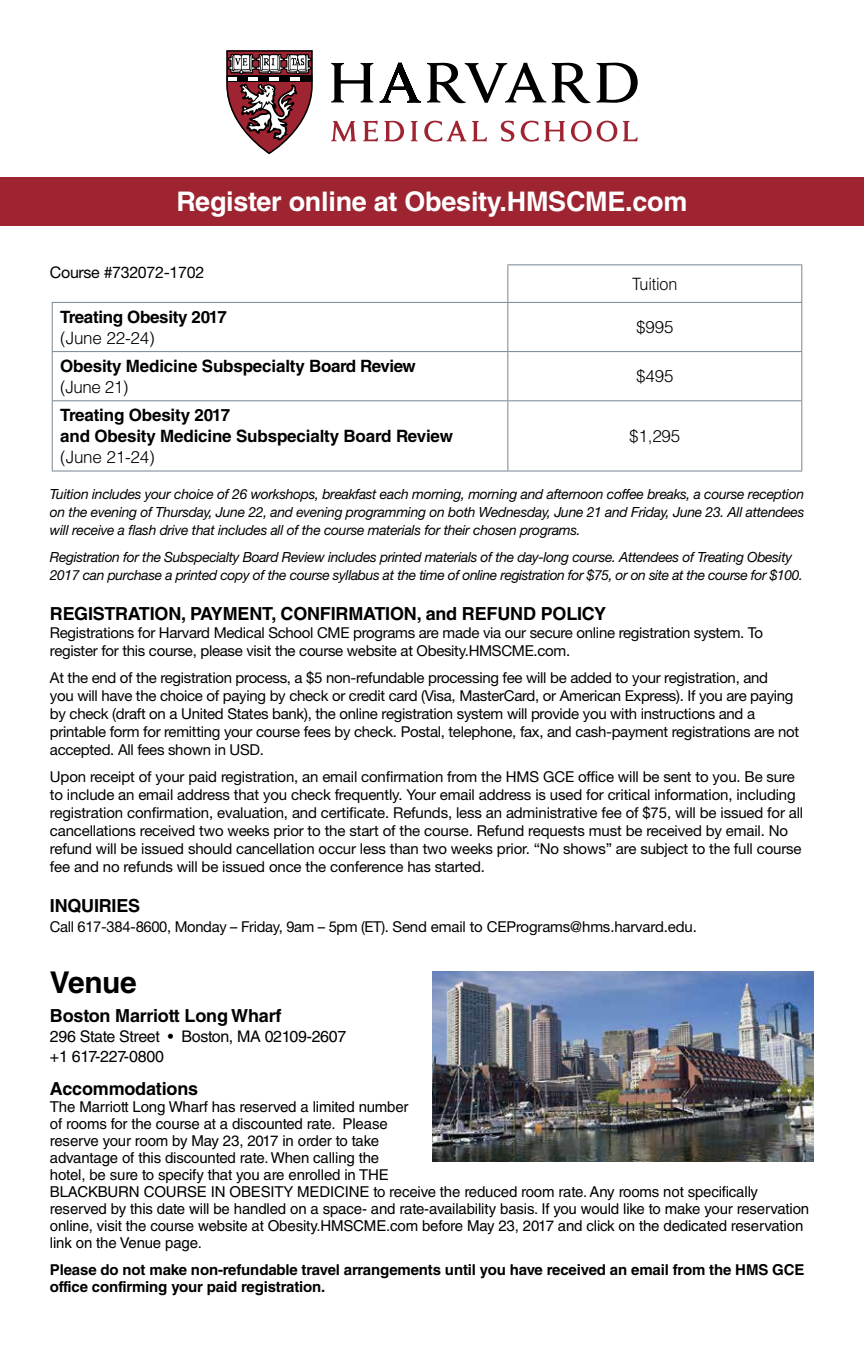
<style>
.page{position:relative;width:864px;height:1368px;background:#fff}
.page>*{position:absolute;margin:0;border:0;box-sizing:border-box;transform-origin:0 0}
.t1{font:700 30px "Helvetica LT Std";letter-spacing:-.015em;color:#000}
.t2{font:700 27px "Helvetica LT Std";letter-spacing:-.01em;color:#fff}
.t3{font:700 18px "Helvetica LT Std";letter-spacing:-.01em;color:#000}
.t4{font:700 17px/21px "Helvetica LT Std";letter-spacing:-.01em;color:#000}
.t5{font:300 17px "Helvetica LT Std";letter-spacing:-.01em;color:#000}
.t6{font:300 17px "Helvetica LT Std";letter-spacing:-.01em;color:#000;scale:.95 1}
.t7{font:16px/20px "Helvetica LT Std";letter-spacing:-.02em;color:#000}
.t8{font:16px "Helvetica Neue LT Std";letter-spacing:-.02em;color:#000}
.t9{font:15px/18px "Helvetica Neue LT Std";letter-spacing:-.02em;color:#000}
.t10{font:15px/17px "Helvetica LT Std";letter-spacing:-.01em;color:#000}
.t11{font:700 15px/17px "Helvetica LT Std";letter-spacing:-.01em;color:#000}
.t12{font:italic 14px/18px "Helvetica Neue LT Std";letter-spacing:-.025em;color:#000;text-align:justify}
</style>
<div class="page">
<svg style="left:331px;top:63px;width:307px;height:40px"></svg>
<svg style="left:331px;top:121px;width:307px;height:21px"></svg>
<svg style="left:226px;top:50px;width:87px;height:104px"></svg>
<svg style="left:52px;top:265px;width:749px;height:206px"></svg>
<hr style="left:507px;top:264px;width:295px;height:1px;background:#778592">
<hr style="left:507px;top:265px;width:1px;height:37px;background:#778592">
<hr style="left:801px;top:265px;width:1px;height:37px;background:#778592">
<hr style="left:52px;top:302px;width:456px;height:1px;background:#778592">
<hr style="left:52px;top:303px;width:1px;height:48px;background:#778592">
<hr style="left:508px;top:302px;width:294px;height:1px;background:#778592">
<hr style="left:507px;top:303px;width:1px;height:48px;background:#778592">
<hr style="left:801px;top:303px;width:1px;height:48px;background:#778592">
<hr style="left:52px;top:351px;width:456px;height:1px;background:#778592">
<hr style="left:52px;top:352px;width:1px;height:48px;background:#778592">
<hr style="left:508px;top:351px;width:294px;height:1px;background:#778592">
<hr style="left:507px;top:352px;width:1px;height:48px;background:#778592">
<hr style="left:801px;top:352px;width:1px;height:48px;background:#778592">
<hr style="left:52px;top:400px;width:456px;height:1px;background:#778592">
<hr style="left:52px;top:401px;width:1px;height:70px;background:#778592">
<hr style="left:508px;top:400px;width:294px;height:1px;background:#778592">
<hr style="left:507px;top:401px;width:1px;height:70px;background:#778592">
<hr style="left:801px;top:401px;width:1px;height:70px;background:#778592">
<hr style="left:52px;top:471px;width:456px;height:1px;background:#778592">
<hr style="left:508px;top:471px;width:294px;height:1px;background:#778592">
<div style="left:0;top:177px;width:864px;height:49px;background:#9e2432"></div>
<img style="left:433px;top:972px;width:380px;height:190px">
<h2 class="t2" style="left:177px;top:185px;width:512px">Register online at Obesity.HMSCME.com</h2>
<p class="t8" style="left:50px;top:263px;width:156px">Course #732072-1702</p>
<p class="t4" style="left:60px;top:306px;width:168px">Treating Obesity 2017</p>
<p class="t5" style="left:60px;top:327px;width:96px">(June 22-24)</p>
<p class="t4" style="left:60px;top:355px;width:357px">Obesity Medicine Subspecialty Board Review</p>
<p class="t5" style="left:60px;top:376px;width:70px">(June 21)</p>
<p class="t4" style="left:60px;top:404px;width:394px">Treating Obesity 2017<br>and Obesity Medicine Subspecialty Board Review</p>
<p class="t5" style="left:60px;top:446px;width:96px">(June 21-24)</p>
<p class="t6" style="left:632px;top:273px;width:49px">Tuition</p>
<p class="t5" style="left:636px;top:316px;width:39px">$995</p>
<p class="t5" style="left:636px;top:366px;width:39px">$495</p>
<p class="t5" style="left:629px;top:425px;width:53px">$1,295</p>
<p class="t12" style="left:50px;top:484px;width:756px">Tuition includes your choice of 26 workshops, breakfast each morning, morning and afternoon coffee breaks, a course reception on the evening of Thursday, June 22, and evening programming on both Wednesday, June 21 and Friday, June 23. All attendees will receive a flash drive that includes all of the course materials for their chosen programs.</p>
<p class="t12" style="left:50px;top:547px;width:754px">Registration for the Subspecialty Board Review includes printed materials of the day-long course. Attendees of Treating Obesity<br>2017 can purchase a printed copy of the course syllabus at the time of online registration for $75, or on site at the course for $100.</p>
<p class="t3" style="left:50px;top:602px;width:558px">REGISTRATION, PAYMENT, CONFIRMATION, and REFUND POLICY</p>
<p class="t9" style="left:50px;top:623px;width:715px">Registrations for Harvard Medical School CME programs are made via our secure online registration system. To register for this course, please visit the course website at Obesity.HMSCME.com.</p>
<p class="t9" style="left:50px;top:668px;width:751px">At the end of the registration process, a $5 non-refundable processing fee will be added to your registration, and<br>you will have the choice of paying by check or credit card (Visa, MasterCard, or American Express). If you are paying by check (draft on a United States bank), the online registration system will provide you with instructions and a printable form for remitting your course fees by check. Postal, telephone, fax, and cash-payment registrations are not accepted. All fees shown in USD.</p>
<p class="t9" style="left:50px;top:767px;width:755px">Upon receipt of your paid registration, an email confirmation from the HMS GCE office will be sent to you. Be sure to include an email address that you check frequently. Your email address is used for critical information, including registration confirmation, evaluation, and certificate. Refunds, less an administrative fee of $75, will be issued for all cancellations received two weeks prior to the start of the course. Refund requests must be received by email. No refund will be issued should cancellation occur less than two weeks prior. “No shows” are subject to the full course fee and no refunds will be issued once the conference has started.</p>
<p class="t3" style="left:50px;top:894px;width:92px">INQUIRIES</p>
<p class="t9" style="left:50px;top:917px;width:648px">Call 617-384-8600, Monday – Friday, 9am – 5pm (ET). Send email to CEPrograms@hms.harvard.edu.</p>
<h1 class="t1" style="left:50px;top:964px;width:89px">Venue</h1>
<p class="t3" style="left:50px;top:1005px;width:233px">Boston Marriott Long Wharf</p>
<p class="t7" style="left:50px;top:1026px;width:298px">296 State Street • Boston, MA 02109-2607 +1 617-227-0800</p>
<p class="t3" style="left:50px;top:1078px;width:150px">Accommodations</p>
<p class="t10" style="left:50px;top:1098px;width:761px">The Marriott Long Wharf has reserved a limited number<br>of rooms for the course at a discounted rate. Please<br>reserve your room by May 23, 2017 in order to take<br>advantage of this discounted rate. When calling the<br>hotel, be sure to specify that you are enrolled in THE<br>BLACKBURN COURSE IN OBESITY MEDICINE to receive the reduced room rate. Any rooms not specifically reserved by this date will be handled on a space- and rate-availability basis. If you would like to make your reservation online, visit the course website at Obesity.HMSCME.com before May 23, 2017 and click on the dedicated reservation link on the Venue page.</p>
<p class="t11" style="left:50px;top:1261px;width:756px">Please do not make non-refundable travel arrangements until you have received an email from the HMS GCE office confirming your paid registration.</p>
</div>
